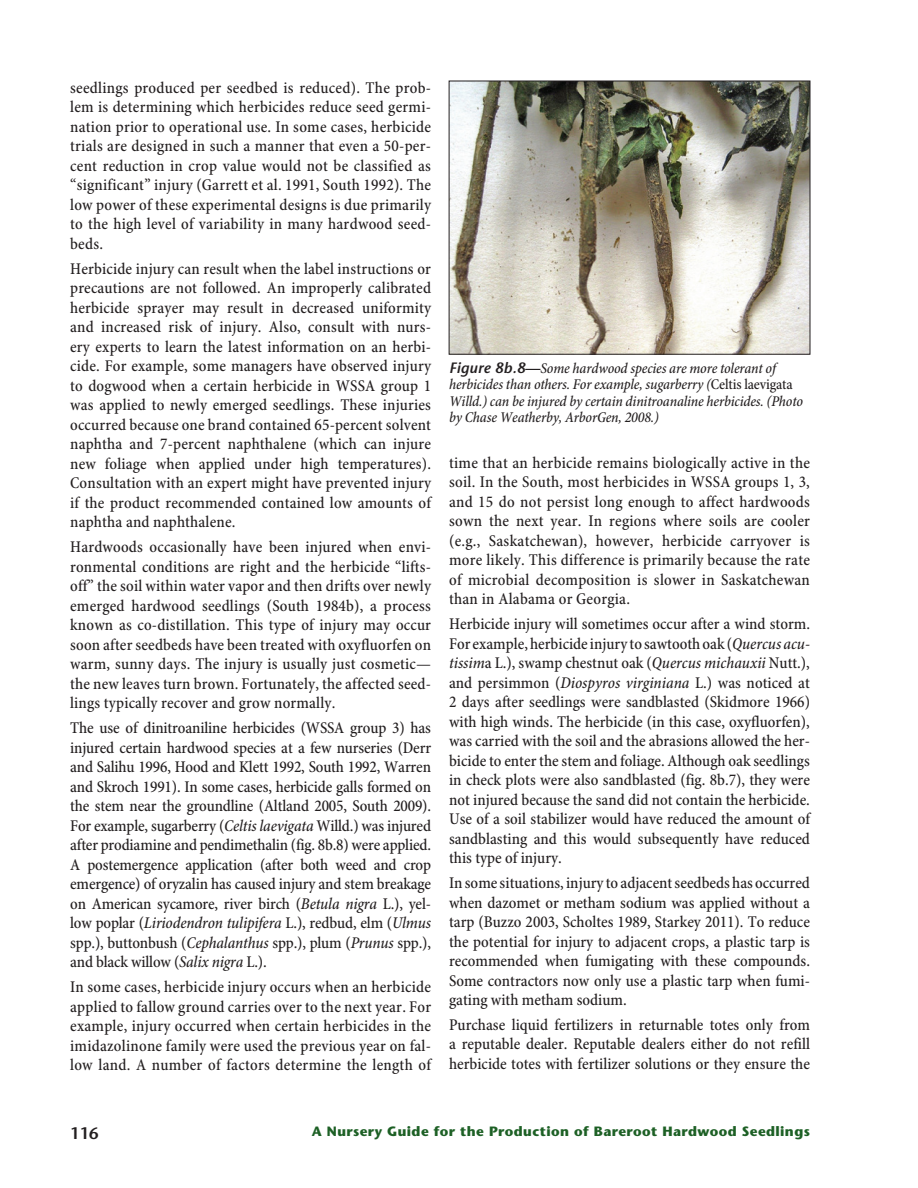
<style>
.page{position:relative;width:918px;height:1188px;background:#fff}
.page>*{position:absolute;margin:0;border:0;box-sizing:border-box;transform-origin:0 0}
.t1{font:500 condensed 16.5px/19.5px "Minion Pro";letter-spacing:.01em;color:#231f20;text-align:justify}
.t2{font:600 16.5px "Stone Sans Std";color:#231f20}
.Captions{font:italic 500 condensed 15px/16.5px "Minion Pro";letter-spacing:-.01em;color:#231f20}
.Book_title_footer_le{font:700 13.5px "Stone Sans Std";letter-spacing:.03em;color:#1d6025}
.s1{font-style:italic}
.s2{font-family:"Stone Sans Std";font-weight:600;font-stretch:normal}
.s3{font-style:normal}
</style>
<div class="page">
<img style="left:451px;top:83px;width:357px;height:270px">
<div style="left:449px;top:81px;width:361px;height:274px;border:1px solid #231f20"></div>
<p class="t1" style="left:70px;top:79px;width:362px">seedlings produced per seedbed is reduced). The prob&shy;lem is determining which herbicides reduce seed germi&shy;nation prior to operational use. In some cases, herbicide trials are designed in such a manner that even a 50-per&shy;cent reduction in crop value would not be classified as “significant” injury (Garrett et al. 1991, South 1992). The low power of these experimental designs is due primarily to the high level of variability in many hardwood seed&shy;beds.</p>
<p class="t1" style="left:70px;top:260px;width:362px">Herbicide injury can result when the label instructions or precautions are not followed. An improperly calibrated herbicide sprayer may result in decreased uniformity and increased risk of injury. Also, consult with nurs&shy;ery experts to learn the latest information on an herbi&shy;cide. For example, some managers have observed injury to dogwood when a certain herbicide in WSSA group 1 was applied to newly emerged seedlings. These injuries occurred because one brand contained 65-percent solvent naphtha and 7-percent naphthalene (which can injure new foliage when applied under high temperatures).<br>Consultation with an expert might have prevented injury if the product recommended contained low amounts of naphtha and naphthalene.</p>
<p class="t1" style="left:70px;top:538px;width:362px">Hardwoods occasionally have been injured when envi&shy;ronmental conditions are right and the herbicide “lifts&shy;off” the soil within water vapor and then drifts over newly emerged hardwood seedlings (South 1984b), a process known as co-distillation. This type of injury may occur soon after seedbeds have been treated with oxyfluorfen on warm, sunny days. The injury is usually just cosmetic— the new leaves turn brown. Fortunately, the affected seed&shy;lings typically recover and grow normally.</p>
<p class="t1" style="left:70px;top:719px;width:362px">The use of dinitroaniline herbicides (WSSA group 3) has injured certain hardwood species at a few nurseries (Derr and Salihu 1996, Hood and Klett 1992, South 1992, Warren and Skroch 1991). In some cases, herbicide galls formed on the stem near the groundline (Altland 2005, South 2009).<br>For example, sugarberry (<span class="s1">Celtis laevigata</span> Willd.) was injured after prodiamine and pendimethalin (fig. 8b.8) were applied.<br>A postemergence application (after both weed and crop emergence) of oryzalin has caused injury and stem breakage on American sycamore, river birch (<span class="s1">Betula nigra</span> L.), yel&shy;low poplar (<span class="s1">Liriodendron tulipifera</span> L.), redbud, elm (<span class="s1">Ulmus </span>spp.), buttonbush (<span class="s1">Cephalanthus</span> spp.), plum (<span class="s1">Prunus</span> spp.), and black willow (<span class="s1">Salix nigra</span> L.).</p>
<p class="t1" style="left:70px;top:978px;width:362px">In some cases, herbicide injury occurs when an herbicide applied to fallow ground carries over to the next year. For example, injury occurred when certain herbicides in the imidazolinone family were used the previous year on fal&shy;low land. A number of factors determine the length of</p>
<p class="Captions" style="left:449px;top:360px;width:356px"><span class="s2">Figure 8b.8—</span>Some hardwood species are more tolerant of herbicides than others. For example, sugarberry (<span class="s3">Celtis laevigata </span>Willd.) can be injured by certain dinitroanaline herbicides. (Photo by Chase Weatherby, ArborGen, 2008.)</p>
<p class="t1" style="left:449px;top:453px;width:362px">time that an herbicide remains biologically active in the soil. In the South, most herbicides in WSSA groups 1, 3, and 15 do not persist long enough to affect hardwoods sown the next year. In regions where soils are cooler (e.g., Saskatchewan), however, herbicide carryover is more likely. This difference is primarily because the rate of microbial decomposition is slower in Saskatchewan than in Alabama or Georgia.</p>
<p class="t1" style="left:449px;top:615px;width:362px">Herbicide injury will sometimes occur after a wind storm.<br>For example, herbicide injury to sawtooth oak (<span class="s1">Quercus acu&shy;tissim</span>a L.), swamp chestnut oak (<span class="s1">Quercus michauxii</span> Nutt.), and persimmon (<span class="s1">Diospyros virginiana</span> L.) was noticed at 2 days after seedlings were sandblasted (Skidmore 1966) with high winds. The herbicide (in this case, oxyfluorfen), was carried with the soil and the abrasions allowed the her&shy;bicide to enter the stem and foliage. Although oak seedlings in check plots were also sandblasted (fig. 8b.7), they were not injured because the sand did not contain the herbicide.<br>Use of a soil stabilizer would have reduced the amount of sandblasting and this would subsequently have reduced this type of injury.</p>
<p class="t1" style="left:449px;top:874px;width:362px">In some situations, injury to adjacent seedbeds has occurred when dazomet or metham sodium was applied without a tarp (Buzzo 2003, Scholtes 1989, Starkey 2011). To reduce the potential for injury to adjacent crops, a plastic tarp is recommended when fumigating with these compounds.<br>Some contractors now only use a plastic tarp when fumi&shy;gating with metham sodium.</p>
<p class="t1" style="left:449px;top:1016px;width:362px">Purchase liquid fertilizers in returnable totes only from a reputable dealer. Reputable dealers either do not refill herbicide totes with fertilizer solutions or they ensure the</p>
<p class="t2" style="left:70px;top:1123px;width:30px">116</p>
<p class="Book_title_footer_le" style="left:312px;top:1124px;width:500px">A Nursery Guide for the Production of Bareroot Hardwood Seedlings</p>
</div>
